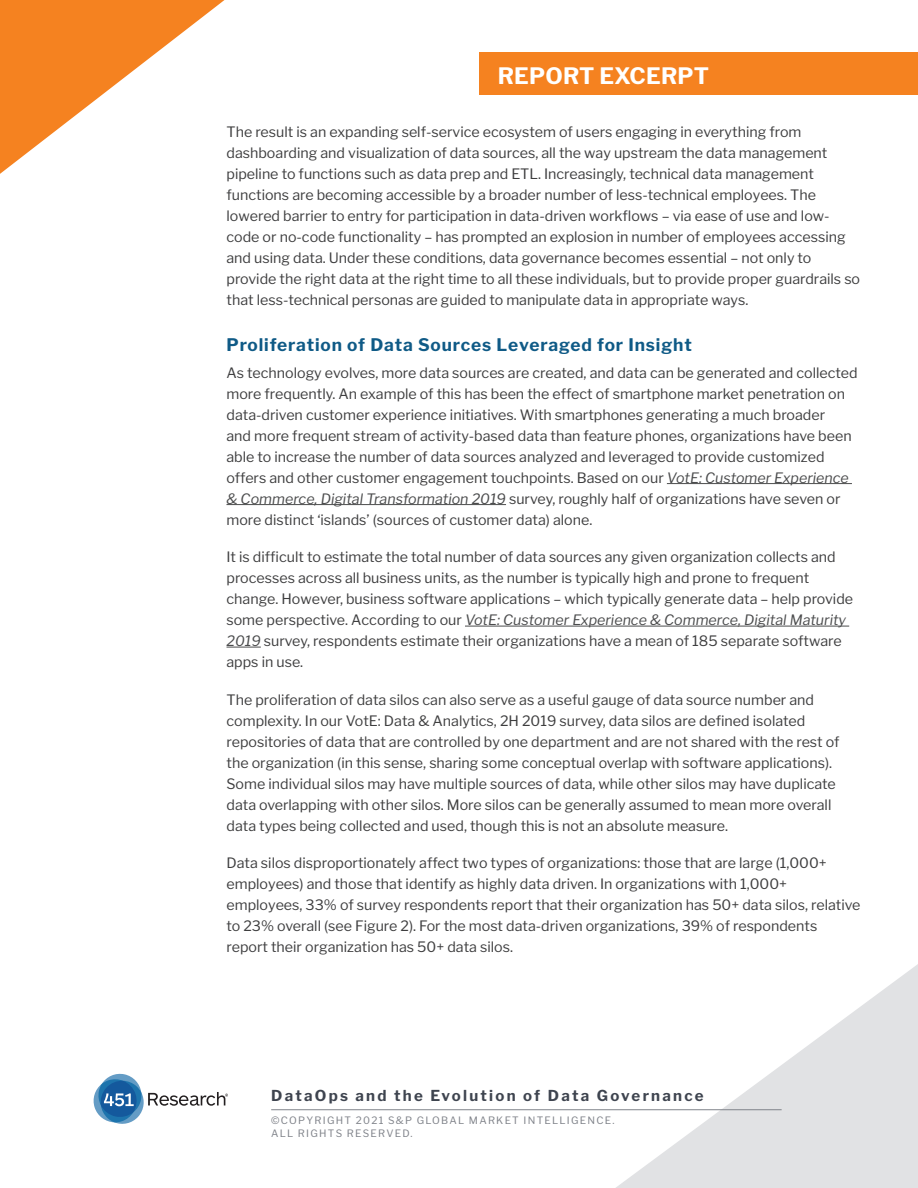
<style>
.page{position:relative;width:918px;height:1188px;background:#fff}
.page>*{position:absolute;margin:0;border:0;box-sizing:border-box;transform-origin:0 0}
.t1{font:700 22.5px "Libre Franklin";letter-spacing:.01em;color:#fff}
.Heading_2{font:700 17.25px "Libre Franklin";letter-spacing:.05em;color:#0f5a86}
.t2{font:700 15px "Libre Franklin";letter-spacing:.15em;color:#3e444f}
.t3{font:14.25px/21px "Libre Franklin";color:#3e3e3f}
.t4{font:10.2px/13.5px "Libre Franklin";letter-spacing:.125em;color:#80838a}
.s1{font-style:italic;color:#4b4c4d}
</style>
<div class="page">
<svg style="left:597px;top:964px;width:321px;height:224px"></svg>
<svg style="left:0;top:0;width:225px;height:174px;fill:#f58220"></svg>
<svg style="left:93px;top:1073px;width:135px;height:51px"></svg>
<hr style="left:271px;top:1109px;width:511px;height:1px;background:#80838a">
<hr style="left:667px;top:483px;width:185px;height:1px;background:#4b4c4d">
<hr style="left:226px;top:504px;width:280px;height:1px;background:#4b4c4d">
<hr style="left:465px;top:626px;width:384px;height:1px;background:#4b4c4d">
<hr style="left:226px;top:647px;width:35px;height:1px;background:#4b4c4d">
<div style="left:479px;top:52px;width:439px;height:42px;background:#f58220"></div>
<h1 class="t1" style="left:498px;top:62px;width:213px">REPORT EXCERPT</h1>
<p class="t3" style="left:226px;top:121px;width:635px">The result is an expanding self-service ecosystem of users engaging in everything from dashboarding and visualization of data sources, all the way upstream the data management pipeline to functions such as data prep and ETL. Increasingly, technical data management functions are becoming accessible by a broader number of less-technical employees. The lowered barrier to entry for participation in data-driven workflows – via ease of use and low&shy;code or no-code functionality – has prompted an explosion in number of employees accessing and using data. Under these conditions, data governance becomes essential – not only to provide the right data at the right time to all these individuals, but to provide proper guardrails so that less-technical personas are guided to manipulate data in appropriate ways.</p>
<p class="Heading_2" style="left:226px;top:334px;width:467px">Proliferation of Data Sources Leveraged for Insight</p>
<p class="t3" style="left:226px;top:362px;width:633px">As technology evolves, more data sources are created, and data can be generated and collected more frequently. An example of this has been the effect of smartphone market penetration on data-driven customer experience initiatives. With smartphones generating a much broader<br>and more frequent stream of activity-based data than feature phones, organizations have been able to increase the number of data sources analyzed and leveraged to provide customized offers and other customer engagement touchpoints. Based on our <span class="s1">VotE: Customer Experience &amp; Commerce, Digital Transformation 2019</span> survey, roughly half of organizations have seven or more distinct ‘islands’ (sources of customer data) alone.</p>
<p class="t3" style="left:226px;top:546px;width:628px">It is difficult to estimate the total number of data sources any given organization collects and processes across all business units, as the number is typically high and prone to frequent change. However, business software applications – which typically generate data – help provide some perspective. According to our <span class="s1">VotE: Customer Experience &amp; Commerce, Digital Maturity 2019</span> survey, respondents estimate their organizations have a mean of 185 separate software apps in use.</p>
<p class="t3" style="left:226px;top:689px;width:615px">The proliferation of data silos can also serve as a useful gauge of data source number and complexity. In our VotE: Data &amp; Analytics, 2H 2019 survey, data silos are defined isolated repositories of data that are controlled by one department and are not shared with the rest of the organization (in this sense, sharing some conceptual overlap with software applications).<br>Some individual silos may have multiple sources of data, while other silos may have duplicate data overlapping with other silos. More silos can be generally assumed to mean more overall data types being collected and used, though this is not an absolute measure.</p>
<p class="t3" style="left:226px;top:852px;width:636px">Data silos disproportionately affect two types of organizations: those that are large (1,000+ employees) and those that identify as highly data driven. In organizations with 1,000+ employees, 33% of survey respondents report that their organization has 50+ data silos, relative to 23% overall (see Figure 2). For the most data-driven organizations, 39% of respondents report their organization has 50+ data silos.</p>
<p class="t2" style="left:271px;top:1087px;width:434px">DataOps and the Evolution of Data Governance</p>
<p class="t4" style="left:271px;top:1113px;width:345px">©COPYRIGHT 2021 S&amp;P GLOBAL MARKET INTELLIGENCE.<br>ALL RIGHTS RESERVED.</p>
</div>
